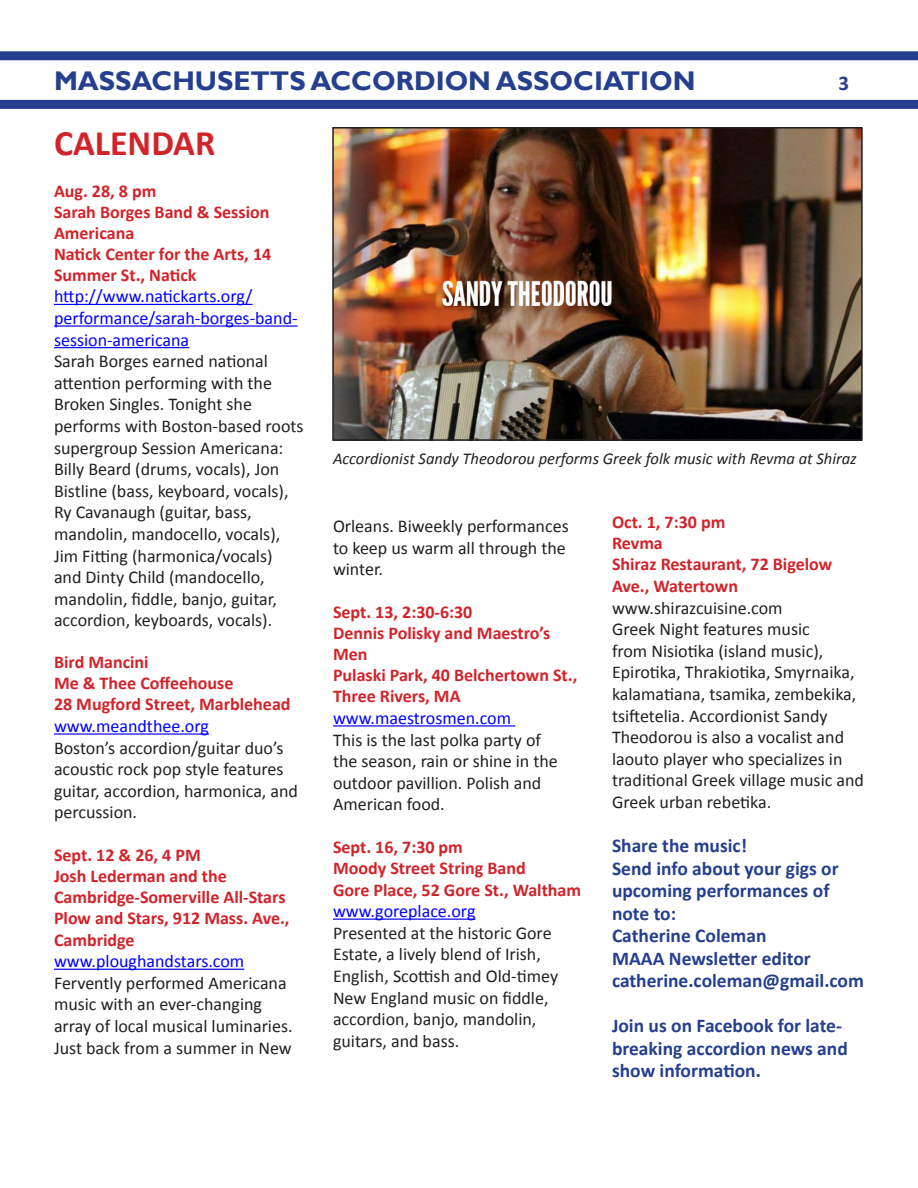
<style>
.page{position:relative;width:918px;height:1188px;background:#fff}
.page>*{position:absolute;margin:0;border:0;box-sizing:border-box;transform-origin:0 0}
.t1{font:700 36px "Calibri";color:#d1232a}
.t2{font:700 27px "Gill Sans";color:#253f8e}
.t3{font:700 21px "Calibri";color:#253f8e}
.t4{font:700 19.5px/22.5px "Calibri";color:#253f8e}
.t5{font:18px/21.6px "Calibri";color:#231f20}
.t6{font:700 18px/21px "Calibri";color:#d1232a}
.t7{font:18px/21.6px "Calibri";color:#00f}
.t8{font:italic 16.5px "Calibri";color:#231f20}
</style>
<div class="page">
<div style="left:0;top:51px;width:918px;height:9px;background:#253f8e"></div>
<div style="left:0;top:100px;width:918px;height:9px;background:#253f8e"></div>
<hr style="left:54px;top:304px;width:199px;height:1px;background:#00f">
<hr style="left:54px;top:325px;width:244px;height:2px;background:#00f">
<hr style="left:54px;top:347px;width:135px;height:1px;background:#00f">
<hr style="left:54px;top:733px;width:155px;height:2px;background:#00f">
<hr style="left:54px;top:969px;width:190px;height:1px;background:#00f">
<hr style="left:333px;top:725px;width:182px;height:2px;background:#00f">
<hr style="left:333px;top:919px;width:142px;height:1px;background:#00f">
<img style="left:335px;top:130px;width:525px;height:308px">
<div style="left:332px;top:127px;width:531px;height:314px;border:2px solid #231f20"></div>
<p class="t2" style="left:54px;top:65px;width:643px">MASSACHUSETTS ACCORDION ASSOCIATION</p>
<p class="t3" style="left:838px;top:69px;width:12px">3</p>
<p class="t1" style="left:54px;top:117px;width:163px">CALENDAR</p>
<p class="t6" style="left:54px;top:180px;width:104px">Aug. 28, 8 pm</p>
<p class="t6" style="left:54px;top:201px;width:217px">Sarah Borges Band &amp; Session<br>Americana</p>
<p class="t6" style="left:54px;top:243px;width:219px">Natick Center for the Arts, 14<br>Summer St., Natick</p>
<p class="t7" style="left:54px;top:285px;width:245px">http://www.natickarts.org/ performance/sarah-borges-band&shy;session-americana</p>
<p class="t5" style="left:54px;top:350px;width:251px">Sarah Borges earned national attention performing with the<br>Broken Singles. Tonight she performs with Boston-based roots supergroup Session Americana:<br>Billy Beard (drums, vocals), Jon<br>Bistline (bass, keyboard, vocals),<br>Ry Cavanaugh (guitar, bass, mandolin, mandocello, vocals),<br>Jim Fitting (harmonica/vocals) and Dinty Child (mandocello, mandolin, fiddle, banjo, guitar, accordion, keyboards, vocals).</p>
<p class="t6" style="left:54px;top:651px;width:96px">Bird Mancini</p>
<p class="t6" style="left:54px;top:672px;width:181px">Me &amp; Thee Coffeehouse</p>
<p class="t6" style="left:54px;top:693px;width:238px">28 Mugford Street, Marblehead</p>
<p class="t7" style="left:54px;top:715px;width:156px">www.meandthee.org</p>
<p class="t5" style="left:54px;top:736px;width:246px">Boston’s accordion/guitar duo’s acoustic rock pop style features guitar, accordion, harmonica, and percussion.</p>
<p class="t6" style="left:54px;top:844px;width:148px">Sept. 12 &amp; 26, 4 PM</p>
<p class="t6" style="left:54px;top:865px;width:233px">Josh Lederman and the<br>Cambridge-Somerville All-Stars</p>
<p class="t6" style="left:54px;top:907px;width:237px;line-height:21.6px">Plow and Stars, 912 Mass. Ave.,<br>Cambridge</p>
<p class="t7" style="left:54px;top:950px;width:192px">www.ploughandstars.com</p>
<p class="t5" style="left:54px;top:972px;width:240px">Fervently performed Americana music with an ever-changing array of local musical luminaries.<br>Just back from a summer in New</p>
<p class="t8" style="left:333px;top:447px;width:525px">Accordionist Sandy Theodorou performs Greek folk music with Revma at Shiraz</p>
<p class="t5" style="left:333px;top:515px;width:237px">Orleans. Biweekly performances to keep us warm all through the winter.</p>
<p class="t6" style="left:333px;top:601px;width:141px">Sept. 13, 2:30-6:30</p>
<p class="t6" style="left:333px;top:622px;width:219px">Dennis Polisky and Maestro’s<br>Men</p>
<p class="t6" style="left:333px;top:663px;width:246px;line-height:21.6px">Pulaski Park, 40 Belchertown St.,<br>Three Rivers, MA</p>
<p class="t7" style="left:333px;top:707px;width:180px">www.maestrosmen.com</p>
<p class="t5" style="left:333px;top:728px;width:226px">This is the last polka party of the season, rain or shine in the outdoor pavillion. Polish and<br>American food.</p>
<p class="t6" style="left:333px;top:836px;width:131px">Sept. 16, 7:30 pm</p>
<p class="t6" style="left:333px;top:857px;width:194px">Moody Street String Band</p>
<p class="t6" style="left:333px;top:878px;width:250px">Gore Place, 52 Gore St., Waltham</p>
<p class="t7" style="left:333px;top:900px;width:144px">www.goreplace.org</p>
<p class="t5" style="left:333px;top:921px;width:227px">Presented at the historic Gore<br>Estate, a lively blend of Irish,<br>English, Scottish and Old-timey<br>New England music on fiddle, accordion, banjo, mandolin, guitars, and bass.</p>
<p class="t6" style="left:612px;top:511px;width:115px">Oct. 1, 7:30 pm</p>
<p class="t6" style="left:612px;top:532px;width:52px">Revma</p>
<p class="t6" style="left:612px;top:553px;width:222px;line-height:21.6px">Shiraz Restaurant, 72 Bigelow<br>Ave., Watertown</p>
<p class="t5" style="left:612px;top:596px;width:172px">www.shirazcuisine.com</p>
<p class="t5" style="left:612px;top:618px;width:253px">Greek Night features music<br>from Nisiotika (island music),<br>Epirotika, Thrakiotika, Smyrnaika, kalamatiana, tsamika, zembekika, tsiftetelia. Accordionist Sandy<br>Theodorou is also a vocalist and laouto player who specializes in traditional Greek village music and<br>Greek urban rebetika.</p>
<p class="t4" style="left:612px;top:834px;width:137px">Share the music!</p>
<p class="t4" style="left:612px;top:856px;width:228px">Send info about your gigs or upcoming performances of note to:</p>
<p class="t4" style="left:612px;top:924px;width:156px">Catherine Coleman</p>
<p class="t4" style="left:612px;top:946px;width:200px">MAAA Newsletter editor</p>
<p class="t4" style="left:612px;top:969px;width:253px">catherine.coleman@gmail.com</p>
<p class="t4" style="left:612px;top:1014px;width:237px">Join us on Facebook for late&shy;breaking accordion news and show information.</p>
</div>
